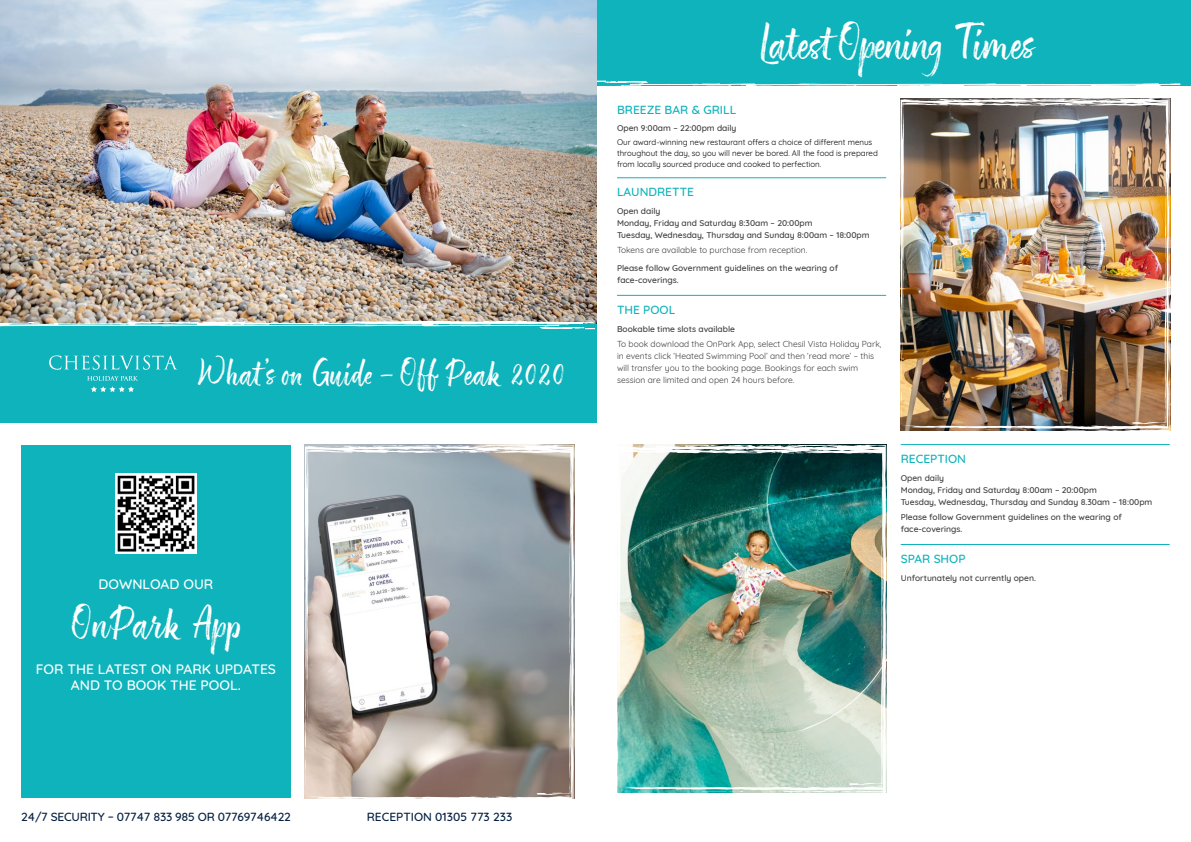
<style>
.page{position:relative;width:1191px;height:842px;background:#fff}
.page>*{position:absolute;margin:0;border:0;box-sizing:border-box;transform-origin:0 0}
.t1{font:43.4px "ATS Script";color:#fff}
.t2{font:39.6px "ATS Script";color:#fff}
.t3{font:32px "ATS Script";color:#fff}
.t4{font:500 13.9px/16.7px "Quicksand";color:#fff;text-align:center}
.t5{font:500 12px "Quicksand";color:#0eb3bb}
.t6{font:500 12px "Quicksand";letter-spacing:-.02em;color:#072143}
.t7{font:500 12px "Quicksand";color:#072143}
.t8{font:500 8.5px/12px "Quicksand";color:#3e3d40}
.t9{font:8.5px/12px "Quicksand";color:#3e3d40}
.t10{font:8px/11px "Quicksand";color:#000}
</style>
<div class="page">
<div style="left:21px;top:445px;width:270px;height:352px;background:#0eb3bb"></div>
<div style="left:596px;top:0;width:595px;height:86px;background:#0eb3bb"></div>
<hr style="left:617px;top:177px;width:269px;height:1px;background:#0eb3bb">
<hr style="left:617px;top:295px;width:269px;height:1px;background:#0eb3bb">
<img style="left:0;top:0;width:596px;height:320px">
<div style="left:0;top:324px;width:596px;height:98px;background:#0eb3bb"></div>
<svg style="left:0;top:320px;width:596px;height:10px"></svg>
<svg style="left:305px;top:444px;width:269px;height:355px"></svg>
<hr style="left:900px;top:444px;width:269px;height:1px;background:#0eb3bb">
<hr style="left:900px;top:544px;width:269px;height:1px;background:#0eb3bb">
<img style="left:900px;top:98px;width:269px;height:333px">
<img style="left:617px;top:444px;width:269px;height:348px">
<svg style="left:596px;top:80px;width:585px;height:10px"></svg>
<svg style="left:49px;top:355px;width:128px;height:15px"></svg>
<svg style="left:87px;top:376px;width:51px;height:16px"></svg>
<img style="left:116px;top:473px;width:80px;height:80px">
<h3 class="t3" style="left:199px;top:355px;width:369px">What’s on Guide – Off Peak 2020</h3>
<h3 class="t4" style="left:98px;top:574px;width:116px">DOWNLOAD OUR</h3>
<h2 class="t2" style="left:72px;top:602px;width:170px">OnPark App</h2>
<h3 class="t4" style="left:36px;top:659px;width:242px">FOR THE LATEST ON PARK UPDATES<br>AND TO BOOK THE POOL.</h3>
<h3 class="t6" style="left:21px;top:807px;width:271px">24/7 SECURITY – 07747 833 985 OR 07769746422</h3>
<h3 class="t7" style="left:367px;top:807px;width:147px">RECEPTION 01305 773 233</h3>
<h1 class="t1" style="left:751px;top:19px;width:287px">Latest Opening Times</h1>
<h3 class="t5" style="left:617px;top:100px;width:121px">BREEZE BAR &amp; GRILL</h3>
<p class="t8" style="left:617px;top:122px;width:121px">Open 9:00am – 22:00pm daily</p>
<p class="t10" style="left:617px;top:136px;width:262px">Our award-winning new restaurant offers a choice of different menus throughout the day, so you will never be bored. All the food is prepared from locally sourced produce and cooked to perfection.</p>
<h3 class="t5" style="left:617px;top:182px;width:79px">LAUNDRETTE</h3>
<p class="t8" style="left:617px;top:204px;width:254px">Open daily<br>Monday, Friday and Saturday 8:30am – 20:00pm<br>Tuesday, Wednesday, Thursday and Sunday 8:00am – 18:00pm</p>
<p class="t9" style="left:617px;top:243px;width:192px">Tokens are available to purchase from reception.</p>
<p class="t8" style="left:617px;top:261px;width:222px">Please follow Government guidelines on the wearing of face-coverings.</p>
<h3 class="t5" style="left:617px;top:300px;width:60px">THE POOL</h3>
<p class="t8" style="left:617px;top:322px;width:119px">Bookable time slots available</p>
<p class="t9" style="left:617px;top:337px;width:266px">To book download the OnPark App, select Chesil Vista Holiday Park, in events click ‘Heated Swimming Pool’ and then ‘read more’ – this will transfer you to the booking page. Bookings for each swim session are limited and open 24 hours before.</p>
<h3 class="t5" style="left:900px;top:449px;width:67px">RECEPTION</h3>
<p class="t8" style="left:900px;top:471px;width:253px">Open daily<br>Monday, Friday and Saturday 8:00am – 20:00pm<br>Tuesday, Wednesday, Thursday and Sunday 8.30am – 18:00pm</p>
<p class="t8" style="left:900px;top:510px;width:222px">Please follow Government guidelines on the wearing of face-coverings.</p>
<h3 class="t5" style="left:900px;top:549px;width:66px">SPAR SHOP</h3>
<p class="t8" style="left:900px;top:571px;width:137px">Unfortunately not currently open.</p>
</div>
